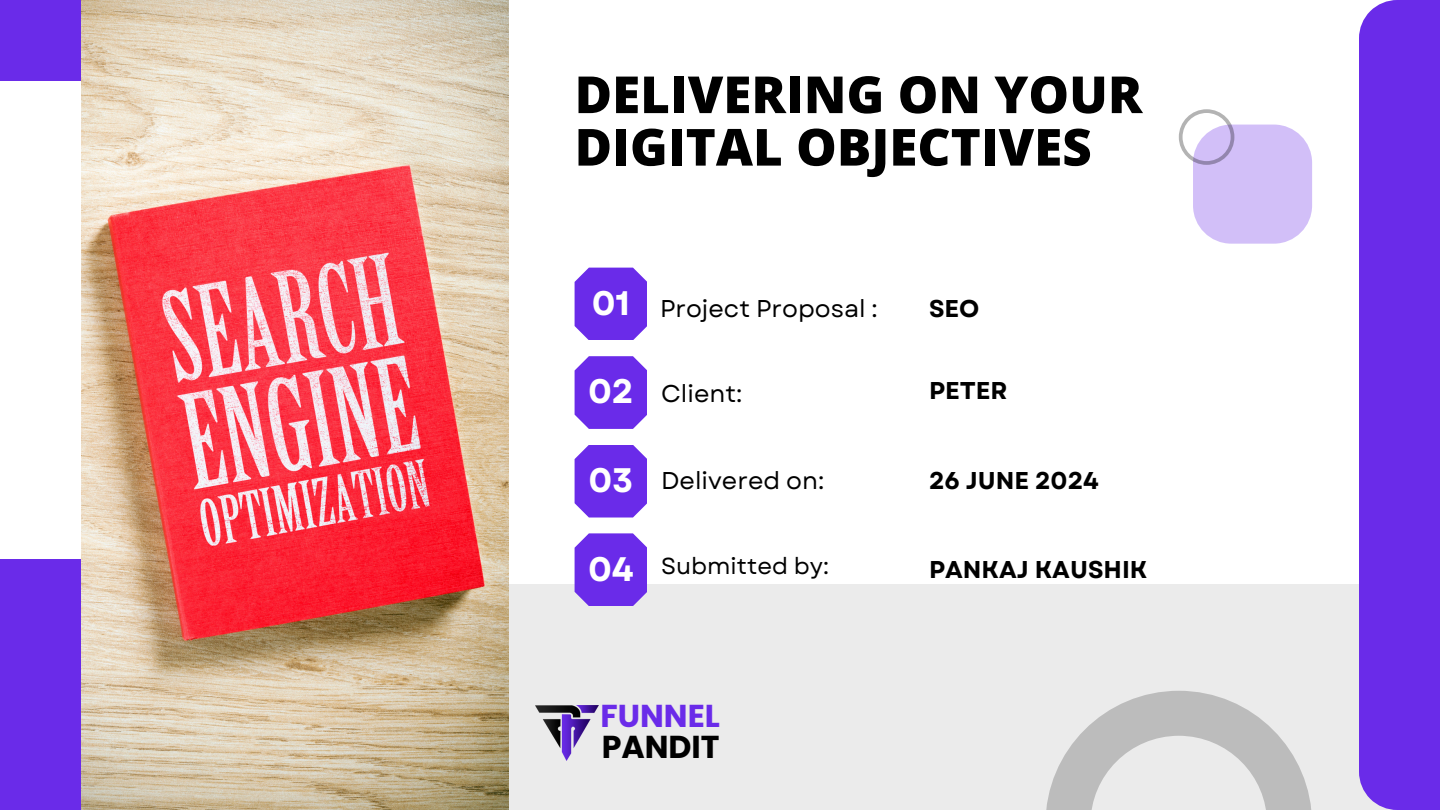
<style>
.page{position:relative;width:1440px;height:810px;background:#fff}
.page>*{position:absolute;margin:0;border:0;box-sizing:border-box;transform-origin:0 0}
.t1{font:800 51.2px/52.5px "Open Sans";color:#000}
.t2{font:700 34px "Garet";color:#fff}
.t3{font:700 31.7px "Poppins";color:#6a2be9}
.t4{font:700 31.7px "Poppins";color:#000}
.t5{font:24.3px "Garet";color:#000}
.t6{font:700 24.3px "Garet";color:#000}
.t7{font:23.1px "Garet";color:#000}
</style>
<div class="page">
<div style="left:508px;top:584px;width:888px;height:226px;background:#ebebeb"></div>
<img style="left:81px;top:0;width:427px;height:810px">
<div style="left:1359px;top:0;width:81px;height:810px;background:#6a2be9"></div>
<div style="left:0;top:560px;width:81px;height:250px;background:#6a2be9"></div>
<div style="left:0;top:0;width:81px;height:81px;background:#6a2be9"></div>
<svg style="left:575px;top:268px;width:72px;height:72px;background:#743aea"></svg>
<svg style="left:575px;top:356px;width:72px;height:73px;background:#753bea"></svg>
<svg style="left:575px;top:445px;width:72px;height:73px;background:#753bea"></svg>
<svg style="left:575px;top:533px;width:72px;height:73px;background:#753ae9"></svg>
<div style="left:1193px;top:125px;width:119px;height:119px;background:#d2bff8;border-radius:38px"></div>
<svg style="left:1179px;top:109px;width:55px;height:56px"></svg>
<svg style="left:1046px;top:691px;width:266px;height:119px"></svg>
<img style="left:535px;top:705px;width:64px;height:56px">
<p class="t1" style="left:575px;top:67px;width:569px">DELIVERING ON YOUR<br>DIGITAL OBJECTIVES</p>
<h1 class="t2" style="left:592px;top:278px;width:40px">01</h1>
<p class="t5" style="left:660px;top:291px;width:219px">Project Proposal :</p>
<p class="t6" style="left:929px;top:291px;width:52px">SEO</p>
<p class="t2" style="left:588px;top:367px;width:47px">02</p>
<p class="t5" style="left:661px;top:376px;width:83px">Client:</p>
<p class="t6" style="left:929px;top:373px;width:80px">PETER</p>
<p class="t2" style="left:588px;top:456px;width:46px">03</p>
<h3 class="t5" style="left:661px;top:463px;width:165px">Delivered on:</h3>
<h3 class="t6" style="left:929px;top:463px;width:171px">26 JUNE 2024</h3>
<p class="t2" style="left:588px;top:544px;width:47px">04</p>
<h3 class="t7" style="left:661px;top:550px;width:169px">Submitted by:</h3>
<p class="t6" style="left:929px;top:552px;width:220px">PANKAJ KAUSHIK</p>
<h3 class="t3" style="left:601px;top:693px;width:121px">FUNNEL</h3>
<h3 class="t4" style="left:602px;top:724px;width:120px">PANDIT</h3>
</div>
